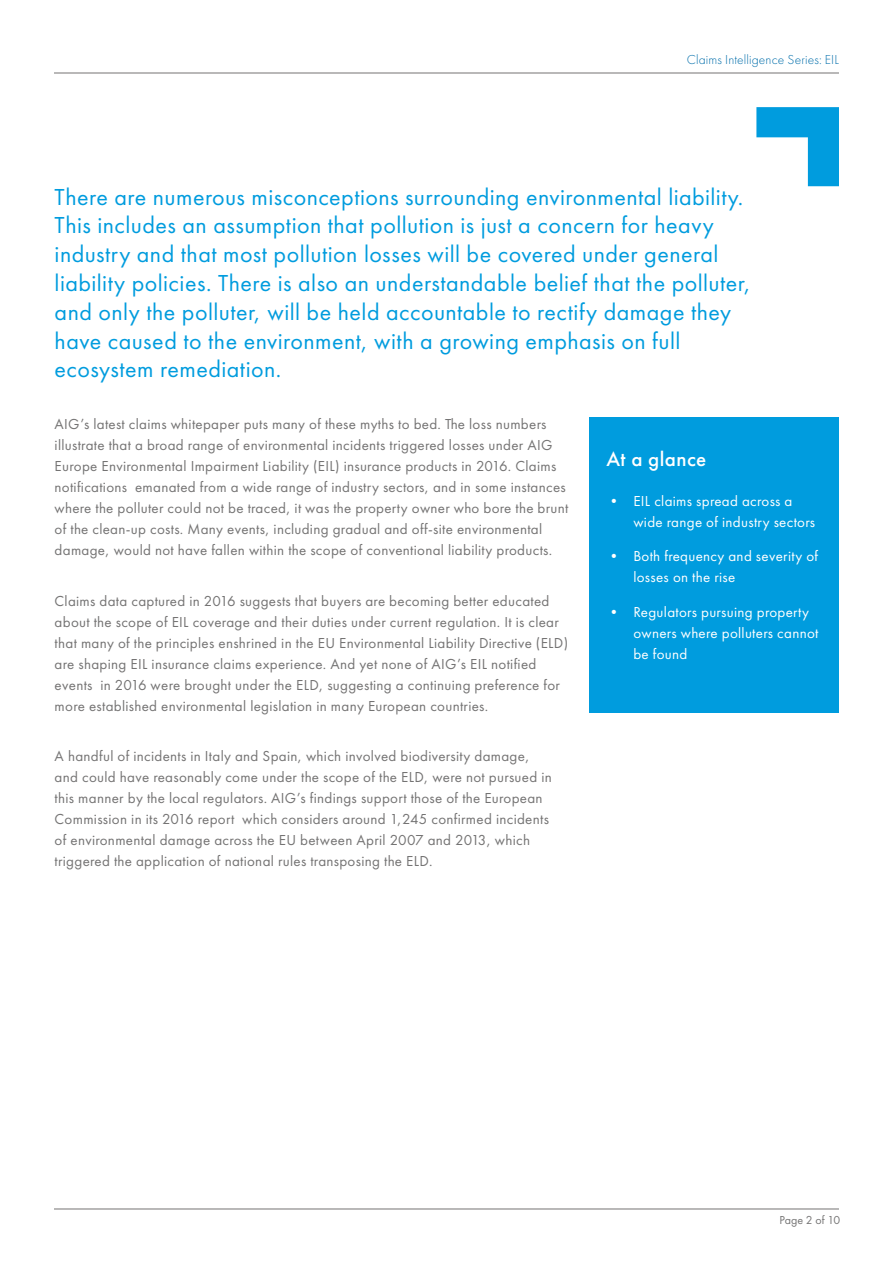
<style>
.page{position:relative;width:893px;height:1263px;background:#fff}
.page>*{position:absolute;margin:0;border:0;box-sizing:border-box;transform-origin:0 0}
.t1{font:24px/28.8px "Futura PT";letter-spacing:.02em;color:#009cde}
.t2{font:500 21px "Futura PT";letter-spacing:.02em;color:#fff}
.t3{font:15px/21px "Futura PT";letter-spacing:.02em;color:#747373}
.t4{font:15px/21px "Futura PT";letter-spacing:.02em;color:#fff}
.t5{font:300 13.5px "Futura PT";letter-spacing:.01em;color:#006eab}
.t6{font:12px "Futura PT";color:#747373}
</style>
<div class="page">
<hr style="left:54px;top:1208px;width:785px;height:1px;background:#747373">
<div style="left:589px;top:418px;width:250px;height:295px;background:#009cde"></div>
<svg style="left:756px;top:107px;width:83px;height:79px"></svg>
<hr style="left:54px;top:73px;width:785px;height:1px;background:#747373">
<p class="t5" style="left:687px;top:52px;width:154px">Claims Intelligence Series: EIL</p>
<p class="t1" style="left:55px;top:182px;width:698px">There are numerous misconceptions surrounding environmental liability.<br>This includes an assumption that pollution is just a concern for heavy industry and that most pollution losses will be covered under general liability policies. There is also an understandable belief that the polluter, and only the polluter, will be held accountable to rectify damage they have caused to the environment, with a growing emphasis on full ecosystem remediation.</p>
<p class="t3" style="left:55px;top:413px;width:515px">AIG’s latest claims whitepaper puts many of these myths to bed. The loss numbers illustrate that a broad range of environmental incidents triggered losses under AIG Europe Environmental Impairment Liability (EIL) insurance products in 2016. Claims notifications emanated from a wide range of industry sectors, and in some instances where the polluter could not be traced, it was the property owner who bore the brunt of the clean-up costs. Many events, including gradual and off-site environmental damage, would not have fallen within the scope of conventional liability products.</p>
<p class="t3" style="left:55px;top:590px;width:515px">Claims data captured in 2016 suggests that buyers are becoming better educated about the scope of EIL coverage and their duties under current regulation. It is clear that many of the principles enshrined in the EU Environmental Liability Directive (ELD) are shaping EIL insurance claims experience. And yet none of AIG’s EIL notified events in 2016 were brought under the ELD, suggesting a continuing preference for more established environmental legislation in many European countries.</p>
<p class="t3" style="left:55px;top:745px;width:499px">A handful of incidents in Italy and Spain, which involved biodiversity damage, and could have reasonably come under the scope of the ELD, were not pursued in this manner by the local regulators. AIG’s findings support those of the European Commission in its 2016 report which considers around 1,245 confirmed incidents of environmental damage across the EU between April 2007 and 2013, which triggered the application of national rules transposing the ELD.</p>
<p class="t2" style="left:606px;top:446px;width:102px">At a glance</p>
<p class="t4" style="left:633px;top:491px;width:183px;text-indent:-27px">• EIL claims spread across a wide range of industry sectors</p>
<p class="t4" style="left:633px;top:546px;width:186px;text-indent:-27px">• Both frequency and severity of losses on the rise</p>
<p class="t4" style="left:633px;top:601px;width:187px;text-indent:-27px">• Regulators pursuing property owners where polluters cannot be found</p>
<p class="t6" style="left:779px;top:1212px;width:62px">Page 2 of 10</p>
</div>
